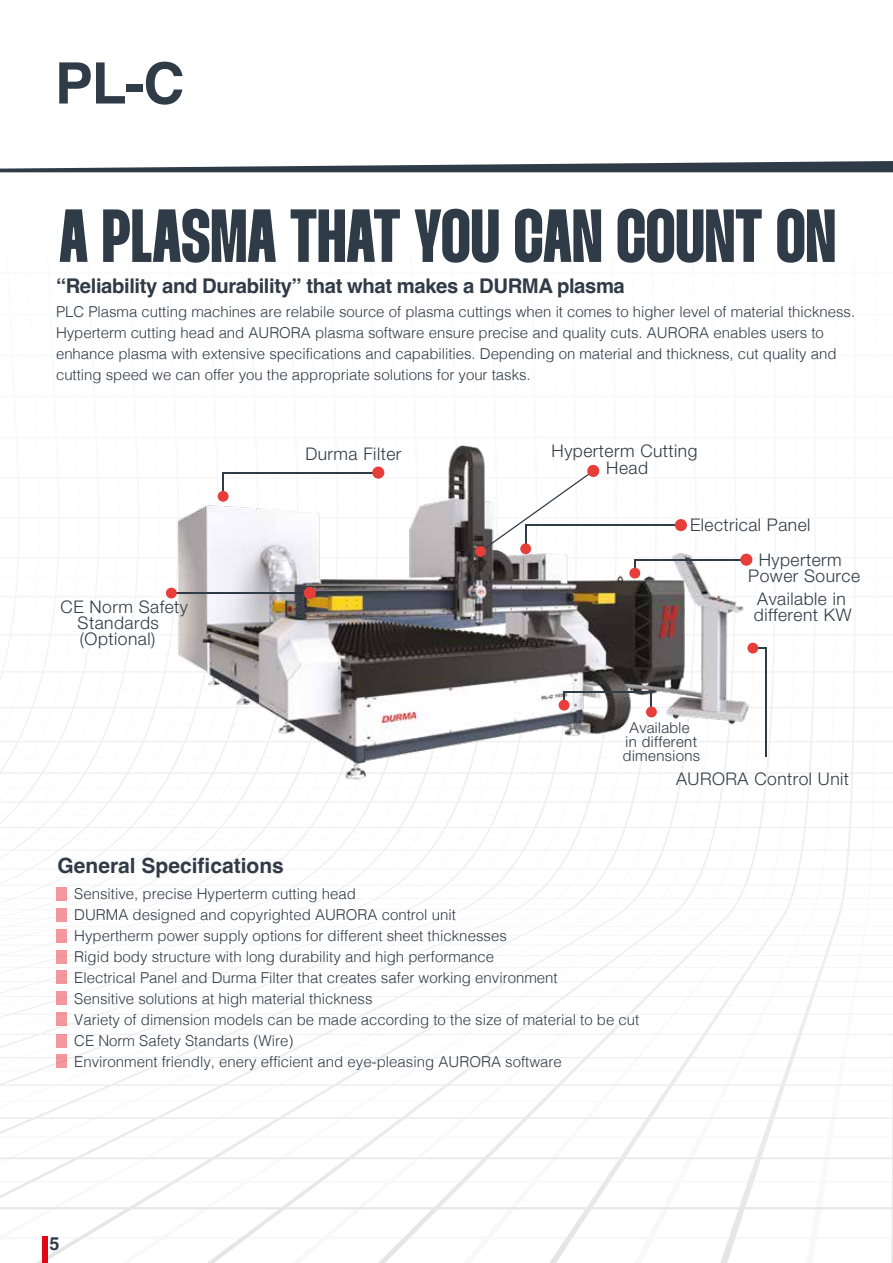
<style>
.page{position:relative;width:893px;height:1263px;background:#fff}
.page>*{position:absolute;margin:0;border:0;box-sizing:border-box;transform-origin:0 0}
.t1{font:75px "Thunder Bold LC";color:#2f3b47}
.t2{font:700 57.15px "Helvetica";color:#2f3b47}
.t3{font:700 21px "Helvetica";color:#2f3b47}
.t4{font:700 20.25px "Helvetica";letter-spacing:-.02em;color:#2f3b47}
.t5{font:700 18px "Helvetica";color:#2f3b47}
.t6{font:300 17.4px/16.2px "Helvetica Neue LT Pro";letter-spacing:.025em;color:#2f3b47;text-align:center}
.t7{font:300 15px/21px "Helvetica";color:#2f3b47}
.t8{font:300 15px/14px "Helvetica Neue LT Pro";letter-spacing:.025em;color:#2f3b47;text-align:center}
</style>
<div class="page">
<svg style="left:0;top:161px;width:893px;height:11px"></svg>
<div style="left:43px;top:1237px;width:5px;height:26px;background:#e30613"></div>
<div style="left:56px;top:887px;width:11px;height:13px;background:#f3999e"></div>
<div style="left:56px;top:908px;width:11px;height:13px;background:#f3999e"></div>
<div style="left:56px;top:929px;width:11px;height:13px;background:#f3999e"></div>
<div style="left:56px;top:950px;width:11px;height:13px;background:#f3999e"></div>
<div style="left:56px;top:970px;width:11px;height:14px;background:#f3999e"></div>
<div style="left:56px;top:991px;width:11px;height:14px;background:#f3999e"></div>
<div style="left:56px;top:1012px;width:11px;height:14px;background:#f3999e"></div>
<div style="left:56px;top:1034px;width:11px;height:13px;background:#f3999e"></div>
<div style="left:56px;top:1055px;width:11px;height:13px;background:#f3999e"></div>
<img style="left:18px;top:445px;width:828px;height:371px">
<hr style="left:174px;top:592px;width:130px;height:2px;background:#2f3b47">
<div style="left:304px;top:587px;width:12px;height:12px;background:#e83e3a;border-radius:50%"></div>
<div style="left:166px;top:588px;width:11px;height:10px;background:#e83e3a;border-radius:50%"></div>
<hr style="left:222px;top:472px;width:156px;height:1px;background:#2f3b47">
<hr style="left:222px;top:473px;width:2px;height:21px;background:#2f3b47">
<div style="left:372px;top:467px;width:12px;height:12px;background:#e83e3a;border-radius:50%"></div>
<div style="left:218px;top:491px;width:11px;height:11px;background:#e83e3a;border-radius:50%"></div>
<hr style="left:525px;top:524px;width:156px;height:2px;background:#2f3b47">
<svg style="left:474px;top:464px;width:126px;height:94px"></svg>
<div style="left:675px;top:519px;width:12px;height:12px;background:#e83e3a;border-radius:50%"></div>
<div style="left:520px;top:543px;width:11px;height:11px;background:#e83e3a;border-radius:50%"></div>
<hr style="left:634px;top:559px;width:109px;height:1px;background:#2f3b47">
<div style="left:740px;top:554px;width:12px;height:12px;background:#e83e3a;border-radius:50%"></div>
<div style="left:629px;top:568px;width:11px;height:10px;background:#e83e3a;border-radius:50%"></div>
<hr style="left:766px;top:647px;width:1px;height:110px;background:#2f3b47">
<svg style="left:758px;top:647px;width:8px;height:2px"></svg>
<div style="left:747px;top:643px;width:11px;height:10px;background:#e83e3a;border-radius:50%"></div>
<hr style="left:563px;top:691px;width:89px;height:1px;background:#2f3b47">
<svg style="left:651px;top:692px;width:1px;height:14px"></svg>
<svg style="left:563px;top:692px;width:2px;height:8px"></svg>
<div style="left:559px;top:700px;width:10px;height:10px;background:#e83e3a;border-radius:50%"></div>
<div style="left:646px;top:706px;width:11px;height:11px;background:#e83e3a;border-radius:50%"></div>
<h2 class="t2" style="left:55px;top:49px;width:131px">PL-C</h2>
<h1 class="t1" style="left:59px;top:195px;width:778px">A PLASMA THAT YOU CAN COUNT ON</h1>
<h3 class="t4" style="left:56px;top:273px;width:570px">“Reliability and Durability” that what makes a DURMA plasma</h3>
<p class="t7" style="left:56px;top:300px;width:801px">PLC Plasma cutting machines are relabile source of plasma cuttings when it comes to higher level of material thickness.<br>Hyperterm cutting head and AURORA plasma software ensure precise and quality cuts. AURORA enables users to enhance plasma with extensive specifications and capabilities. Depending on material and thickness, cut quality and cutting speed we can offer you the appropriate solutions for your tasks.</p>
<p class="t6" style="left:78px;top:598px;width:112px;text-align:left;text-indent:-17px">CE Norm Safety<br>Standards (Optional)</p>
<p class="t6" style="left:305px;top:446px;width:97px">Durma Filter</p>
<p class="t6" style="left:552px;top:443px;width:147px">Hyperterm Cutting<br>Head</p>
<p class="t6" style="left:759px;top:506px;width:84px;line-height:35.5px;text-align:left;text-indent:-69px">Electrical Panel<br>Hyperterm</p>
<p class="t6" style="left:748px;top:564px;width:113px;line-height:23px">Power Source<br>Available in</p>
<p class="t6" style="left:754px;top:607px;width:99px">different KW</p>
<p class="t8" style="left:623px;top:720px;width:79px">Available<br>in different dimensions</p>
<p class="t6" style="left:676px;top:770px;width:174px">AURORA Control Unit</p>
<h3 class="t3" style="left:57px;top:853px;width:228px">General Specifications</h3>
<p class="t7" style="left:74px;top:882px;width:567px">Sensitive, precise Hyperterm cutting head<br>DURMA designed and copyrighted AURORA control unit<br>Hypertherm power supply options for different sheet thicknesses<br>Rigid body structure with long durability and high performance<br>Electrical Panel and Durma Filter that creates safer working environment<br>Sensitive solutions at high material thickness<br>Variety of dimension models can be made according to the size of material to be cut CE Norm Safety Standarts (Wire)<br>Environment friendly, enery efficient and eye-pleasing AURORA software</p>
<p class="t5" style="left:49px;top:1232px;width:12px">5</p>
</div>
